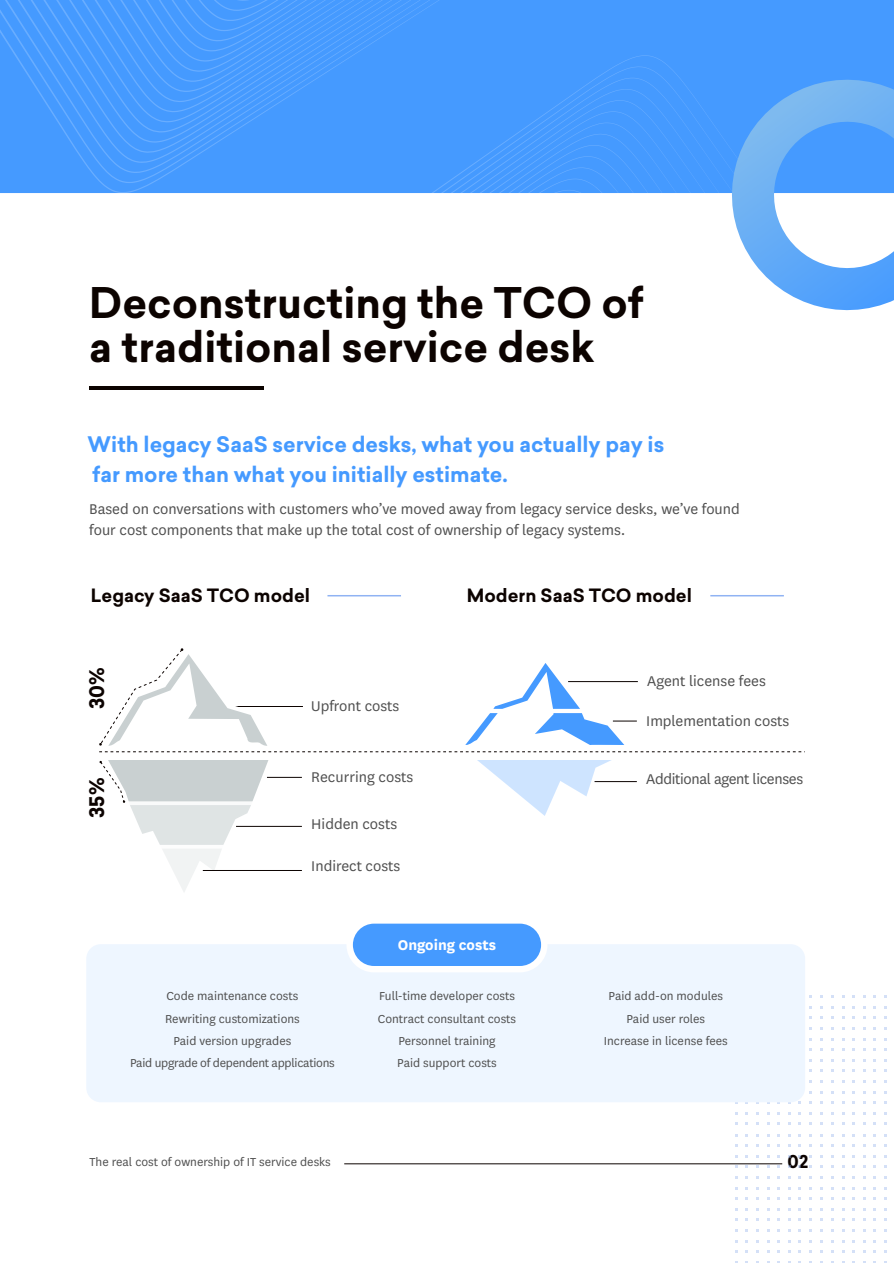
<style>
.page{position:relative;width:894px;height:1263px;background:#fff}
.page>*{position:absolute;margin:0;border:0;box-sizing:border-box;transform-origin:0 0}
.t1{font:700 41.4px/44.5px "Sailec";color:#0c0300}
.t2{font:700 21px/29.5px "Sailec";color:#459aff}
.t3{font:700 19.65px "Sailec";color:#0c0300}
.t4{font:700 18px "Sailec";color:#0c0300}
.t5{font:700 17.4px "Sailec";color:#0c0300}
.t6{font:16.5px/20.7px "National";color:#4f4f4f}
.t7{font:16.5px "National";letter-spacing:-.02em;color:#4f4f4f}
.t8{font:700 16.5px "National";color:#fff}
.t9{font:13.5px/22.2px "National";color:#4f4f4f;text-align:center}
</style>
<div class="page">
<hr style="left:344px;top:1163px;width:438px;height:1px;background:#0c0300">
<div style="left:615px;top:0;width:278px;height:55px;background:#459aff"></div>
<div style="left:0;top:0;width:615px;height:163px;background:#459aff"></div>
<svg style="left:8px;top:0;width:603px;height:153px;background:#469bff"></svg>
<svg style="left:20px;top:0;width:588px;height:143px;background:#479bff"></svg>
<div style="left:32px;top:0;width:573px;height:132px;background:#459aff"></div>
<svg style="left:44px;top:0;width:515px;height:122px;background:#489bff"></svg>
<svg style="left:55px;top:0;width:489px;height:112px;background:#489bff"></svg>
<svg style="left:67px;top:0;width:466px;height:102px;background:#489bff"></svg>
<svg style="left:78px;top:0;width:442px;height:92px;background:#489bff"></svg>
<svg style="left:105px;top:55px;width:576px;height:138px;background:#479bff"></svg>
<svg style="left:681px;top:30px;width:212px;height:281px"></svg>
<div style="left:86px;top:944px;width:718px;height:158px;background:#eef6ff;border-radius:15px"></div>
<hr style="left:89px;top:386px;width:175px;height:4px;background:#0c0300">
<hr style="left:327px;top:595px;width:74px;height:1px;background:#90b3f3">
<hr style="left:710px;top:595px;width:73px;height:1px;background:#90b3f3">
<svg style="left:347px;top:923px;width:200px;height:49px;background:#6eb0ff"></svg>
<svg style="left:99px;top:648px;width:703px;height:244px"></svg>
<h1 class="t1" style="left:89px;top:281px;width:556px">Deconstructing the TCO of a traditional service desk</h1>
<h2 class="t2" style="left:88px;top:430px;width:578px">With legacy SaaS service desks, what you actually pay is far more than what you initially estimate.</h2>
<p class="t6" style="left:89px;top:498px;width:652px">Based on conversations with customers who’ve moved away from legacy service desks, we’ve found four cost components that make up the total cost of ownership of legacy systems.</p>
<h3 class="t4" style="left:91px;top:583px;width:220px">Legacy SaaS TCO model</h3>
<h3 class="t4" style="left:466px;top:583px;width:226px">Modern SaaS TCO model</h3>
<h3 class="t3" style="left:83px;top:709px;width:43px;rotate:-90deg">30%</h3>
<p class="t6" style="left:311px;top:695px;width:89px">Upfront costs</p>
<p class="t6" style="left:647px;top:670px;width:120px">Agent license fees</p>
<p class="t6" style="left:646px;top:709px;width:144px">Implementation costs</p>
<p class="t6" style="left:311px;top:766px;width:103px">Recurring costs</p>
<p class="t6" style="left:311px;top:813px;width:87px">Hidden costs</p>
<p class="t6" style="left:311px;top:855px;width:90px">Indirect costs</p>
<h3 class="t3" style="left:83px;top:817px;width:42px;rotate:-90deg">35%</h3>
<p class="t7" style="left:646px;top:768px;width:158px">Additional agent licenses</p>
<p class="t9" style="left:130px;top:984px;width:206px">Code maintenance costs<br>Rewriting customizations<br>Paid version upgrades<br>Paid upgrade of dependent applications</p>
<p class="t8" style="left:398px;top:933px;width:100px">Ongoing costs</p>
<p class="t9" style="left:378px;top:984px;width:140px">Full-time developer costs<br>Contract consultant costs<br>Personnel training<br>Paid support costs</p>
<p class="t9" style="left:603px;top:984px;width:125px">Paid add-on modules<br>Paid user roles<br>Increase in license fees</p>
<p class="t9" style="left:89px;top:1150px;width:243px">The real cost of ownership of IT service desks</p>
<p class="t5" style="left:787px;top:1148px;width:22px">02</p>
</div>
